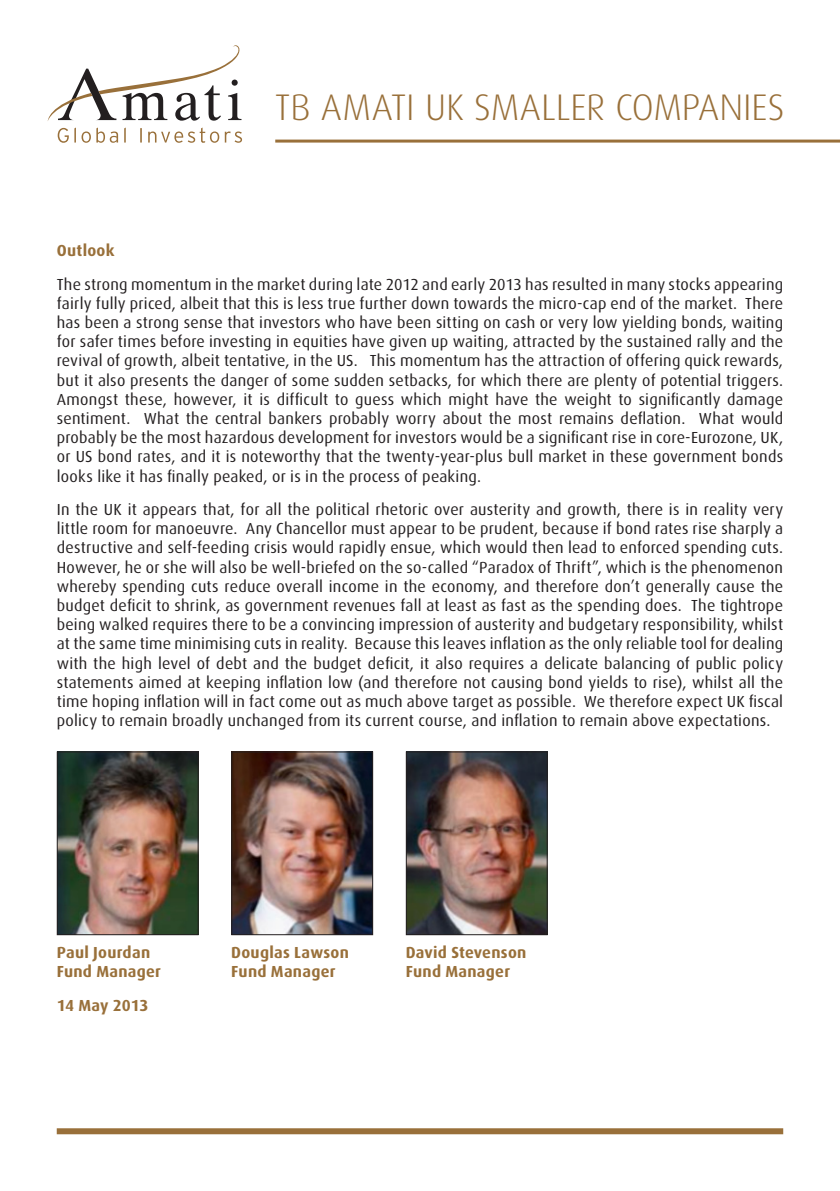
<style>
.page{position:relative;width:840px;height:1191px;background:#fff}
.page>*{position:absolute;margin:0;border:0;box-sizing:border-box;transform-origin:0 0}
.Page_Header{font:300 37px "Dax";letter-spacing:-.005em;color:#99703a}
.Body{font:16px/19.2px "Dax";letter-spacing:.015em;color:#231f20;text-align:justify}
.Subhead{font:700 16px/19.2px "Dax";letter-spacing:.015em;color:#99703a}
.Subhead-2{font:700 16px "Dax";letter-spacing:-.01em;color:#99703a}
</style>
<div class="page">
<div style="left:57px;top:1128px;width:725px;height:6px;background:#99703a"></div>
<hr style="left:275px;top:140px;width:564px;height:3px;background:#99703a">
<svg style="left:58px;top:127px;width:184px;height:16px"></svg>
<svg style="left:48px;top:45px;width:194px;height:76px"></svg>
<img style="left:59px;top:753px;width:137px;height:180px">
<div style="left:57px;top:751px;width:141px;height:184px;border:1px solid #231f20"></div>
<img style="left:233px;top:753px;width:138px;height:180px">
<div style="left:231px;top:751px;width:142px;height:184px;border:1px solid #231f20"></div>
<img style="left:407px;top:753px;width:138px;height:180px">
<div style="left:405px;top:751px;width:142px;height:184px;border:1px solid #231f20"></div>
<p class="Page_Header" style="left:275px;top:87px;width:510px">TB AMATI UK SMALLER COMPANIES</p>
<p class="Subhead" style="left:57px;top:241px;width:59px">Outlook</p>
<p class="Body" style="left:57px;top:274px;width:727px">The strong momentum in the market during late 2012 and early 2013 has resulted in many stocks appearing fairly fully priced, albeit that this is less true further down towards the micro-cap end of the market. There has been a strong sense that investors who have been sitting on cash or very low yielding bonds, waiting for safer times before investing in equities have given up waiting, attracted by the sustained rally and the revival of growth, albeit tentative, in the US. This momentum has the attraction of offering quick rewards, but it also presents the danger of some sudden setbacks, for which there are plenty of potential triggers.<br>Amongst these, however, it is difficult to guess which might have the weight to significantly damage sentiment. What the central bankers probably worry about the most remains deflation. What would probably be the most hazardous development for investors would be a significant rise in core-Eurozone, UK, or US bond rates, and it is noteworthy that the twenty-year-plus bull market in these government bonds looks like it has finally peaked, or is in the process of peaking.</p>
<p class="Body" style="left:57px;top:500px;width:727px">In the UK it appears that, for all the political rhetoric over austerity and growth, there is in reality very little room for manoeuvre. Any Chancellor must appear to be prudent, because if bond rates rise sharply a destructive and self-feeding crisis would rapidly ensue, which would then lead to enforced spending cuts.<br>However, he or she will also be well-briefed on the so-called “Paradox of Thrift”, which is the phenomenon whereby spending cuts reduce overall income in the economy, and therefore don’t generally cause the budget deficit to shrink, as government revenues fall at least as fast as the spending does. The tightrope being walked requires there to be a convincing impression of austerity and budgetary responsibility, whilst at the same time minimising cuts in reality. Because this leaves inflation as the only reliable tool for dealing with the high level of debt and the budget deficit, it also requires a delicate balancing of public policy statements aimed at keeping inflation low (and therefore not causing bond yields to rise), whilst all the time hoping inflation will in fact come out as much above target as possible. We therefore expect UK fiscal policy to remain broadly unchanged from its current course, and inflation to remain above expectations.</p>
<p class="Subhead" style="left:57px;top:943px;width:106px">Paul Jourdan<br>Fund Manager</p>
<p class="Subhead-2" style="left:57px;top:996px;width:93px">14 May 2013</p>
<p class="Subhead" style="left:231px;top:943px;width:119px">Douglas Lawson<br>Fund Manager</p>
<p class="Subhead" style="left:405px;top:943px;width:122px">David Stevenson<br>Fund Manager</p>
</div>
